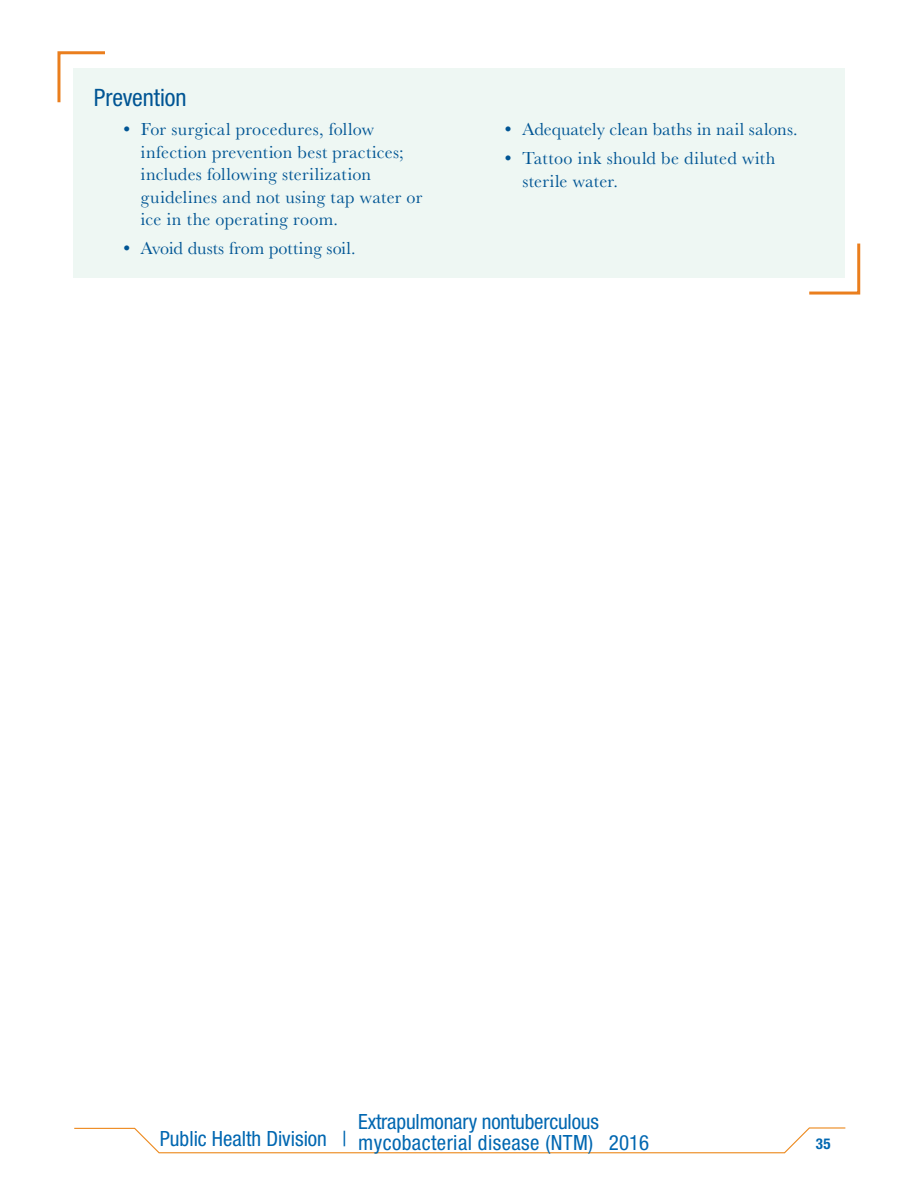
<style>
.page{position:relative;width:918px;height:1188px;background:#fff}
.page>*{position:absolute;margin:0;border:0;box-sizing:border-box;transform-origin:0 0}
.t1{font:condensed 24px "Helvetica Neue LT Std";color:#005594}
.t2{font:condensed 21px/21px "Helvetica Neue LT Std";color:#0067b1}
.t3{font:18px/22.5px "Baskerville URW";letter-spacing:.015em;color:#005594}
.t4{font:700 condensed 15px "Helvetica Neue LT Std";color:#0067b1}
</style>
<div class="page">
<svg style="left:74px;top:1127px;width:772px;height:27px"></svg>
<svg style="left:809px;top:243px;width:52px;height:52px"></svg>
<svg style="left:57px;top:51px;width:51px;height:52px"></svg>
<div style="left:73px;top:69px;width:772px;height:209px;background:#eef7f3"></div>
<p class="t1" style="left:94px;top:84px;width:94px">Prevention</p>
<p class="t3" style="left:141px;top:118px;width:283px;text-indent:-20px">• For surgical procedures, follow infection prevention best practices; includes following sterilization guidelines and not using tap water or ice in the operating room.</p>
<p class="t3" style="left:121px;top:237px;width:236px">• Avoid dusts from potting soil.</p>
<p class="t3" style="left:502px;top:118px;width:297px">• Adequately clean baths in nail salons.</p>
<p class="t3" style="left:522px;top:147px;width:254px;text-indent:-20px">• Tattoo ink should be diluted with sterile water.</p>
<p class="t2" style="left:358px;top:1111px;width:293px">Extrapulmonary nontuberculous mycobacterial disease (NTM) 2016</p>
<p class="t2" style="left:160px;top:1128px;width:188px">Public Health Division |</p>
<p class="t4" style="left:816px;top:1134px;width:16px">35</p>
</div>
